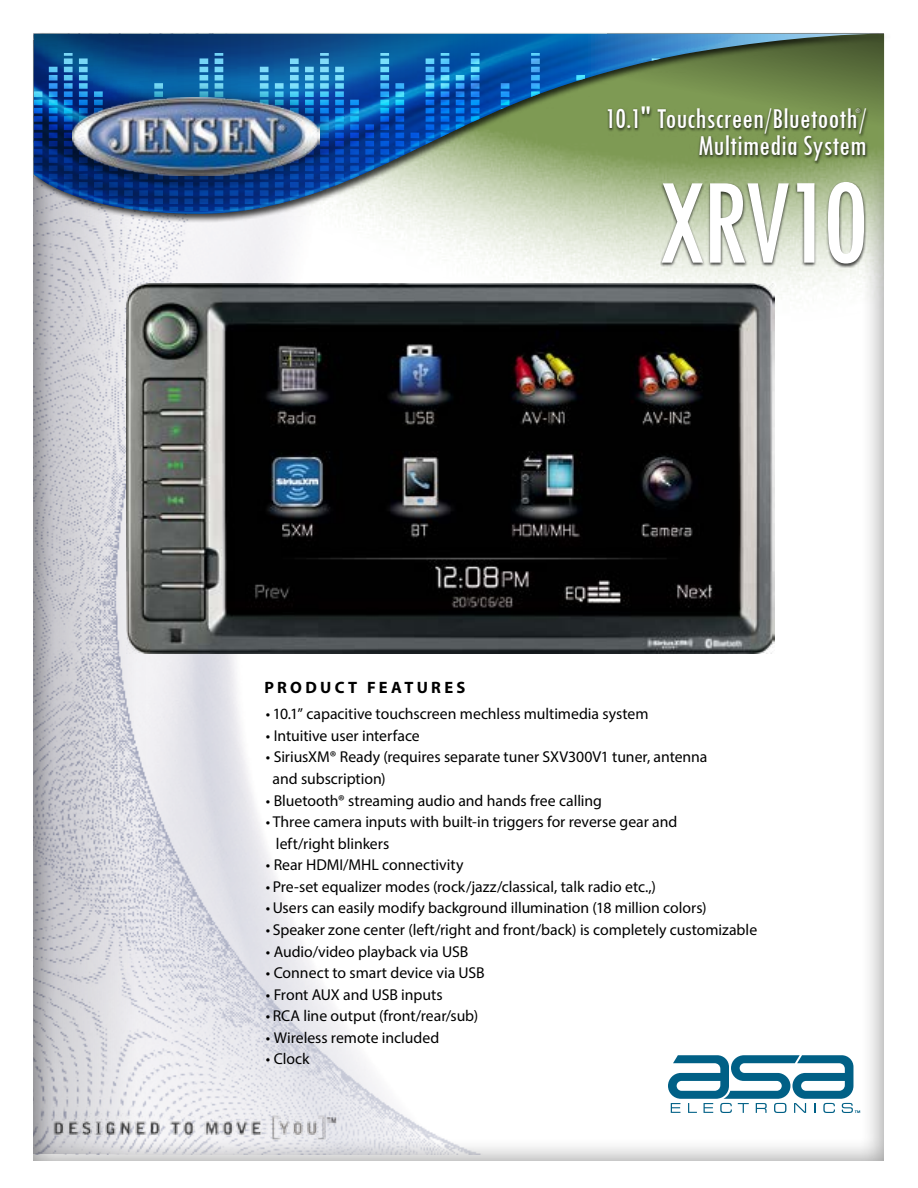
<style>
.page{position:relative;width:918px;height:1188px;background:#fff}
.page>*{position:absolute;margin:0;border:0;box-sizing:border-box;transform-origin:0 0}
.t1{font:condensed 127.5px "Tw Cen";letter-spacing:-.04em;color:#fff}
.t2{font:condensed 30px "Tw Cen";color:#fff}
.t3{font:700 16.5px "Myriad Pro";letter-spacing:.2em;color:#000}
.t4{font:15.75px/21.6px "Myriad Pro";letter-spacing:-.005em;color:#000}
.t5{font:condensed 6.15px "Tw Cen";color:#fff}
</style>
<div class="page">
<div style="left:21px;top:31px;width:876px;height:1131px;background:#000;opacity:.4"></div>
<svg style="left:34px;top:325px;width:112px;height:829px;background:#cacad1"></svg>
<svg style="left:34px;top:223px;width:850px;height:102px"></svg>
<div style="left:32px;top:32px;width:861px;height:191px;background:#000;opacity:.75"></div>
<img style="left:34px;top:34px;width:850px;height:180px">
<img style="left:52px;top:1113px;width:286px;height:29px">
<img style="left:126px;top:283px;width:648px;height:370px">
<div style="left:606px;top:107px;width:263px;height:57px;background:#000;opacity:.7"></div>
<div style="left:660px;top:182px;width:207px;height:85px;background:#000;opacity:.7"></div>
<div style="left:51px;top:77px;width:288px;height:119px;background:#000;opacity:.5"></div>
<img style="left:72px;top:98px;width:247px;height:77px">
<svg style="left:668px;top:1055px;width:192px;height:58px"></svg>
<h2 class="t2" style="left:605px;top:101px;width:263px">10.1" Touchscreen/Bluetooth/</h2>
<p class="t5" style="left:856px;top:107px;width:6px">®</p>
<h2 class="t2" style="left:698px;top:128px;width:170px">Multimedia System</h2>
<h1 class="t1" style="left:659px;top:146px;width:211px">XRV10</h1>
<p class="t3" style="left:264px;top:677px;width:203px">PRODUCT FEATURES</p>
<p class="t4" style="left:266px;top:703px;width:384px">• 10.1” capacitive touchscreen mechless multimedia system</p>
<p class="t4" style="left:266px;top:724px;width:155px">• Intuitive user interface</p>
<p class="t4" style="left:273px;top:746px;width:436px;text-indent:-7px">• SiriusXM® Ready (requires separate tuner SXV300V1 tuner, antenna and subscription)</p>
<p class="t4" style="left:266px;top:789px;width:338px">• Bluetooth® streaming audio and hands free calling</p>
<p class="t4" style="left:276px;top:811px;width:403px;text-indent:-10px">• Three camera inputs with built-in triggers for reverse gear and left/right blinkers</p>
<p class="t4" style="left:266px;top:854px;width:199px">• Rear HDMI/MHL connectivity</p>
<p class="t4" style="left:266px;top:876px;width:392px">• Pre-set equalizer modes (rock/jazz/classical, talk radio etc.,)</p>
<p class="t4" style="left:266px;top:897px;width:442px">•Users can easily modify background illumination (18 million colors)</p>
<p class="t4" style="left:266px;top:919px;width:493px">• Speaker zone center (left/right and front/back) is completely customizable</p>
<p class="t4" style="left:266px;top:940px;width:204px">• Audio/video playback via USB</p>
<p class="t4" style="left:266px;top:962px;width:220px">• Connect to smart device via USB</p>
<p class="t4" style="left:266px;top:983px;width:178px">• Front AUX and USB inputs</p>
<p class="t4" style="left:266px;top:1005px;width:214px">• RCA line output (front/rear/sub)</p>
<p class="t4" style="left:266px;top:1027px;width:175px">• Wireless remote included</p>
<p class="t4" style="left:266px;top:1048px;width:45px">• Clock</p>
</div>
